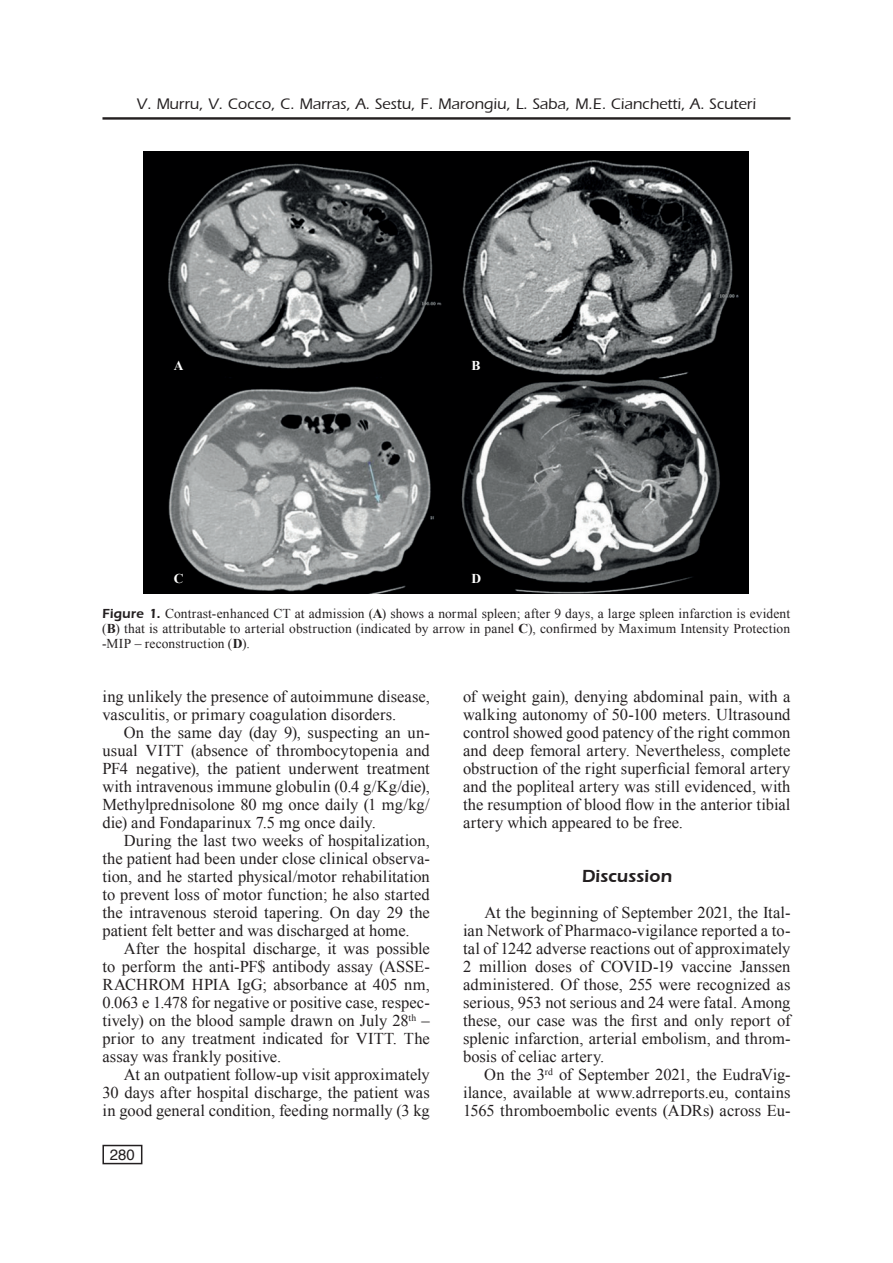
<style>
.page{position:relative;width:893px;height:1263px;background:#fff}
.page>*{position:absolute;margin:0;border:0;box-sizing:border-box;transform-origin:0 0}
.t1{font:18px "Eras Demi";color:#231f20}
.t2{font:16.5px/18px "Times New Roman";color:#231f20;text-align:justify}
.t3{font:500 15.75px "Eras";color:#231f20}
.t4{font:15px "Helvetica";color:#231f20}
.t5{font:13.5px/15px "Times New Roman";letter-spacing:.015em;color:#231f20;text-align:justify}
.t6{font:700 13.5px "Times New Roman";color:#fff}
.s1{font-family:"Eras Demi"}
.s2{font-weight:700}
</style>
<div class="page">
<hr style="left:102px;top:117px;width:688px;height:3px;background:#231f20">
<div style="left:102px;top:1145px;width:40px;height:19px;border:2px solid #231f20"></div>
<img style="left:143px;top:151px;width:606px;height:442px">
<p class="t3" style="left:137px;top:95px;width:620px">V. Murru, V. Cocco, C. Marras, A. Sestu, F. Marongiu, L. Saba, M.E. Cianchetti, A. Scuteri</p>
<p class="t6" style="left:174px;top:356px;width:11px">A</p>
<p class="t6" style="left:174px;top:569px;width:11px">C</p>
<p class="t6" style="left:472px;top:356px;width:11px">B</p>
<p class="t6" style="left:472px;top:569px;width:11px">D</p>
<p class="t5" style="left:102px;top:606px;width:689px"><span class="s1">Figure 1.</span> Contrast-enhanced CT at admission (<span class="s2">A</span>) shows a normal spleen; after 9 days, a large spleen infarction is evident (<span class="s2">B</span>) that is attributable to arterial obstruction (indicated by arrow in panel <span class="s2">C</span>), confirmed by Maximum Intensity Protection -MIP – reconstruction (<span class="s2">D</span>).</p>
<p class="t2" style="left:102px;top:687px;width:329px">ing unlikely the presence of autoimmune disease, vasculitis, or primary coagulation disorders.</p>
<p class="t2" style="left:102px;top:723px;width:329px;text-indent:21px">On the same day (day 9), suspecting an un&shy;usual VITT (absence of thrombocytopenia and PF4 negative), the patient underwent treatment with intravenous immune globulin (0.4 g/Kg/die), Methylprednisolone 80 mg once daily (1 mg/kg/ die) and Fondaparinux 7.5 mg once daily.</p>
<p class="t2" style="left:102px;top:831px;width:329px;text-indent:21px">During the last two weeks of hospitalization, the patient had been under close clinical observa&shy;tion, and he started physical/motor rehabilitation to prevent loss of motor function; he also started the intravenous steroid tapering. On day 29 the patient felt better and was discharged at home.</p>
<p class="t2" style="left:102px;top:939px;width:329px;text-indent:21px">After the hospital discharge, it was possible to perform the anti-PF$ antibody assay (ASSE-RACHROM HPIA IgG; absorbance at 405 nm, 0.063 e 1.478 for negative or positive case, respec&shy;tively) on the blood sample drawn on July 28<sup>th</sup> – prior to any treatment indicated for VITT. The assay was frankly positive.</p>
<p class="t2" style="left:102px;top:1065px;width:329px;text-indent:21px">At an outpatient follow-up visit approximately 30 days after hospital discharge, the patient was in good general condition, feeding normally (3 kg</p>
<p class="t4" style="left:110px;top:1143px;width:27px">280</p>
<p class="t2" style="left:463px;top:687px;width:329px">of weight gain), denying abdominal pain, with a walking autonomy of 50-100 meters. Ultrasound control showed good patency of the right common and deep femoral artery. Nevertheless, complete obstruction of the right superficial femoral artery and the popliteal artery was still evidenced, with the resumption of blood flow in the anterior tibial artery which appeared to be free.</p>
<p class="t1" style="left:582px;top:865px;width:92px">Discussion</p>
<p class="t2" style="left:463px;top:903px;width:329px;text-indent:21px">At the beginning of September 2021, the Ital&shy;ian Network of Pharmaco-vigilance reported a to&shy;tal of 1242 adverse reactions out of approximately 2 million doses of COVID-19 vaccine Janssen administered. Of those, 255 were recognized as serious, 953 not serious and 24 were fatal. Among these, our case was the first and only report of splenic infarction, arterial embolism, and throm&shy;bosis of celiac artery.</p>
<p class="t2" style="left:463px;top:1065px;width:329px;text-indent:21px">On the 3<sup>rd</sup> of September 2021, the EudraVig&shy;ilance, available at www.adrreports.eu, contains 1565 thromboembolic events (ADRs) across Eu-</p>
</div>
